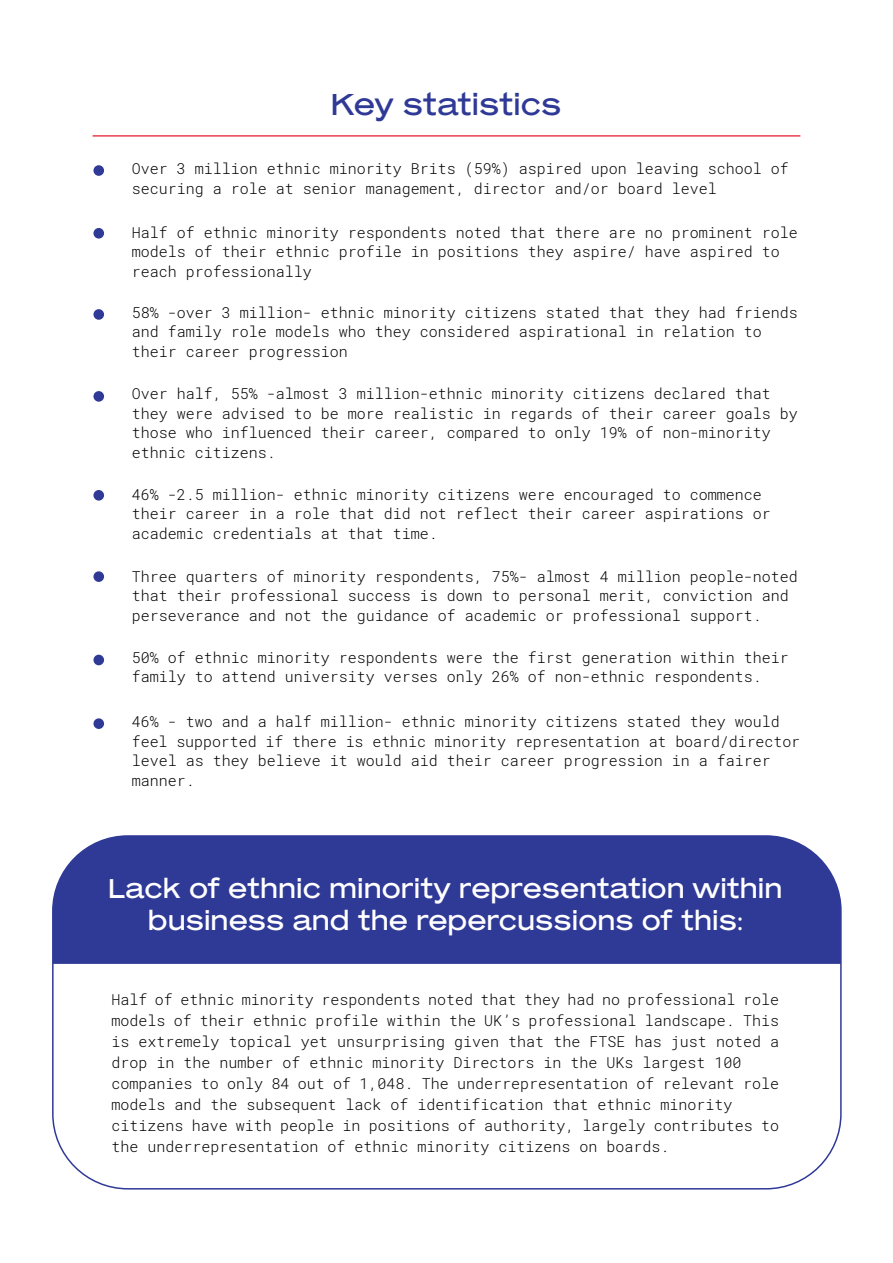
<style>
.page{position:relative;width:893px;height:1263px;background:#fff}
.page>*{position:absolute;margin:0;border:0;box-sizing:border-box;transform-origin:0 0}
.t1{font:30px "Mars Extended";letter-spacing:-.01em;color:#2f3996}
.t2{font:27px/32.4px "Mars Extended";color:#fff;text-align:center}
.t3{font:300 15px/19.5px "Roboto Mono";color:#000}
.s1{font-family:"Myriad Pro"}
</style>
<div class="page">
<div style="left:53px;top:838px;width:786px;height:126px;background:#2f3996"></div>
<hr style="left:93px;top:135px;width:707px;height:2px;background:#e93e4b">
<div style="left:93px;top:165px;width:11px;height:11px;background:#2f3996;border-radius:50%"></div>
<div style="left:93px;top:309px;width:11px;height:11px;background:#2f3996;border-radius:50%"></div>
<div style="left:93px;top:571px;width:11px;height:11px;background:#2f3996;border-radius:50%"></div>
<div style="left:93px;top:718px;width:11px;height:11px;background:#2f3996;border-radius:50%"></div>
<div style="left:93px;top:228px;width:11px;height:11px;background:#2f3996;border-radius:50%"></div>
<div style="left:93px;top:391px;width:11px;height:11px;background:#2f3996;border-radius:50%"></div>
<div style="left:93px;top:490px;width:11px;height:11px;background:#2f3996;border-radius:50%"></div>
<div style="left:93px;top:655px;width:11px;height:10px;background:#2f3996;border-radius:50%"></div>
<h1 class="t1" style="left:331px;top:83px;width:232px">Key statistics</h1>
<p class="t3" style="left:132px;top:158px;width:659px">Over 3 million ethnic minority Brits (59%) aspired upon leaving school of securing a role at senior management, director and/or board level</p>
<p class="t3" style="left:132px;top:222px;width:668px">Half of ethnic minority respondents noted that there are no prominent role models of their ethnic profile in positions they aspire/ have aspired to reach professionally</p>
<p class="t3" style="left:132px;top:302px;width:668px">58% -over 3 million- ethnic minority citizens stated that they had friends and family role models who they considered aspirational in relation to their career progression</p>
<p class="t3" style="left:132px;top:383px;width:668px">Over half, 55% -almost 3 million-ethnic minority citizens declared that they were advised to be more realistic in regards of their career goals by those who influenced their career, compared to only 19% of non-minority ethnic citizens.</p>
<p class="t3" style="left:132px;top:484px;width:641px">46% -2.5 million- ethnic minority citizens were encouraged to commence their career in a role that did not reflect their career aspirations or academic credentials at that time.</p>
<p class="t3" style="left:132px;top:566px;width:668px">Three quarters of minority respondents, 75%- almost 4 million people-noted that their professional success is down to personal merit, conviction and perseverance and not the guidance of academic or professional support.</p>
<p class="t3" style="left:132px;top:647px;width:659px">50% of ethnic minority respondents were the first generation within their family to attend university verses only 26% of non-ethnic respondents.</p>
<p class="t3" style="left:132px;top:711px;width:670px">46% - two and a half million- ethnic minority citizens stated they would feel supported if there is ethnic minority representation at board/director level as they believe it would aid their career progression in a fairer manner.</p>
<h2 class="t2" style="left:108px;top:870px;width:676px">Lack of ethnic minority representation within business and the repercussions of this<span class="s1">:</span></h2>
<p class="t3" style="left:111px;top:988px;width:669px;line-height:21px">Half of ethnic minority respondents noted that they had no professional role models of their ethnic profile within the UK’s professional landscape. This is extremely topical yet unsurprising given that the FTSE has just noted a drop in the number of ethnic minority Directors in the UKs largest 100 companies to only 84 out of 1,048. The underrepresentation of relevant role models and the subsequent lack of identification that ethnic minority citizens have with people in positions of authority, largely contributes to the underrepresentation of ethnic minority citizens on boards.</p>
</div>
